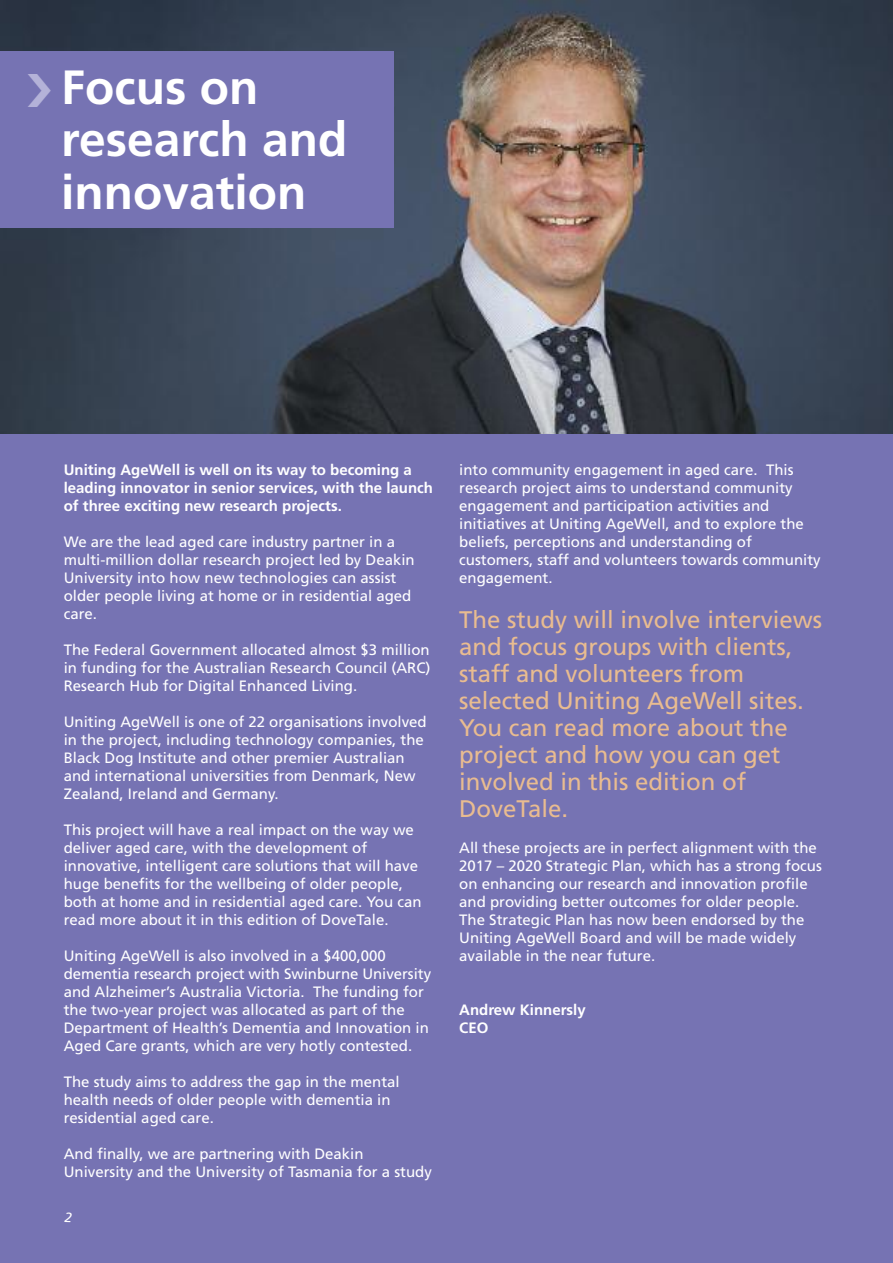
<style>
.page{position:relative;width:893px;height:1263px;background:#fff}
.page>*{position:absolute;margin:0;border:0;box-sizing:border-box;transform-origin:0 0}
.t1{font:700 48px/52.5px "Frutiger LT Std";color:#fff}
.t2{font:24px/27px "Frutiger LT Std";color:#e9bc90}
.t3{font:15px/18px "Frutiger LT Std";color:#fff}
.t4{font:700 15px/18px "Frutiger LT Std";color:#fff}
</style>
<div class="page">
<div style="left:0;top:412px;width:893px;height:851px;background:#7673b3"></div>
<img style="left:0;top:0;width:893px;height:434px">
<div style="left:0;top:51px;width:394px;height:177px;background:#7673b3"></div>
<h1 class="t1" style="left:61px;top:65px;width:288px">Focus on research and innovation</h1>
<p class="t4" style="left:64px;top:462px;width:371px">Uniting AgeWell is well on its way to becoming a leading innovator in senior services, with the launch of three exciting new research projects.</p>
<p class="t3" style="left:64px;top:534px;width:352px">We are the lead aged care industry partner in a multi-million dollar research project led by Deakin University into how new technologies can assist older people living at home or in residential aged care.</p>
<p class="t3" style="left:64px;top:642px;width:368px;text-align:justify">The Federal Government allocated almost $3 million in funding for the Australian Research Council (ARC)<br>Research Hub for Digital Enhanced Living.</p>
<p class="t3" style="left:64px;top:714px;width:364px">Uniting AgeWell is one of 22 organisations involved in the project, including technology companies, the Black Dog Institute and other premier Australian and international universities from Denmark, New Zealand, Ireland and Germany.</p>
<p class="t3" style="left:64px;top:822px;width:359px">This project will have a real impact on the way we deliver aged care, with the development of innovative, intelligent care solutions that will have huge benefits for the wellbeing of older people, both at home and in residential aged care. You can read more about it in this edition of DoveTale.</p>
<p class="t3" style="left:64px;top:948px;width:369px">Uniting AgeWell is also involved in a $400,000 dementia research project with Swinburne University and Alzheimer’s Australia Victoria. The funding for the two-year project was allocated as part of the Department of Health’s Dementia and Innovation in Aged Care grants, which are very hotly contested.</p>
<p class="t3" style="left:64px;top:1074px;width:337px">The study aims to address the gap in the mental health needs of older people with dementia in residential aged care.</p>
<p class="t3" style="left:64px;top:1146px;width:370px">And finally, we are partnering with Deakin<br>University and the University of Tasmania for a study</p>
<p class="t3" style="left:459px;top:462px;width:363px">into community engagement in aged care. This research project aims to understand community engagement and participation activities and initiatives at Uniting AgeWell, and to explore the beliefs, perceptions and understanding of customers, staff and volunteers towards community engagement.</p>
<h2 class="t2" style="left:459px;top:608px;width:364px">The study will involve interviews and focus groups with clients, staff and volunteers from selected Uniting AgeWell sites.<br>You can read more about the project and how you can get involved in this edition of<br>DoveTale.</h2>
<p class="t3" style="left:459px;top:840px;width:364px">All these projects are in perfect alignment with the 2017 – 2020 Strategic Plan, which has a strong focus on enhancing our research and innovation profile and providing better outcomes for older people.<br>The Strategic Plan has now been endorsed by the Uniting AgeWell Board and will be made widely available in the near future.</p>
<p class="t4" style="left:459px;top:1002px;width:128px">Andrew Kinnersly<br>CEO</p>
</div>
